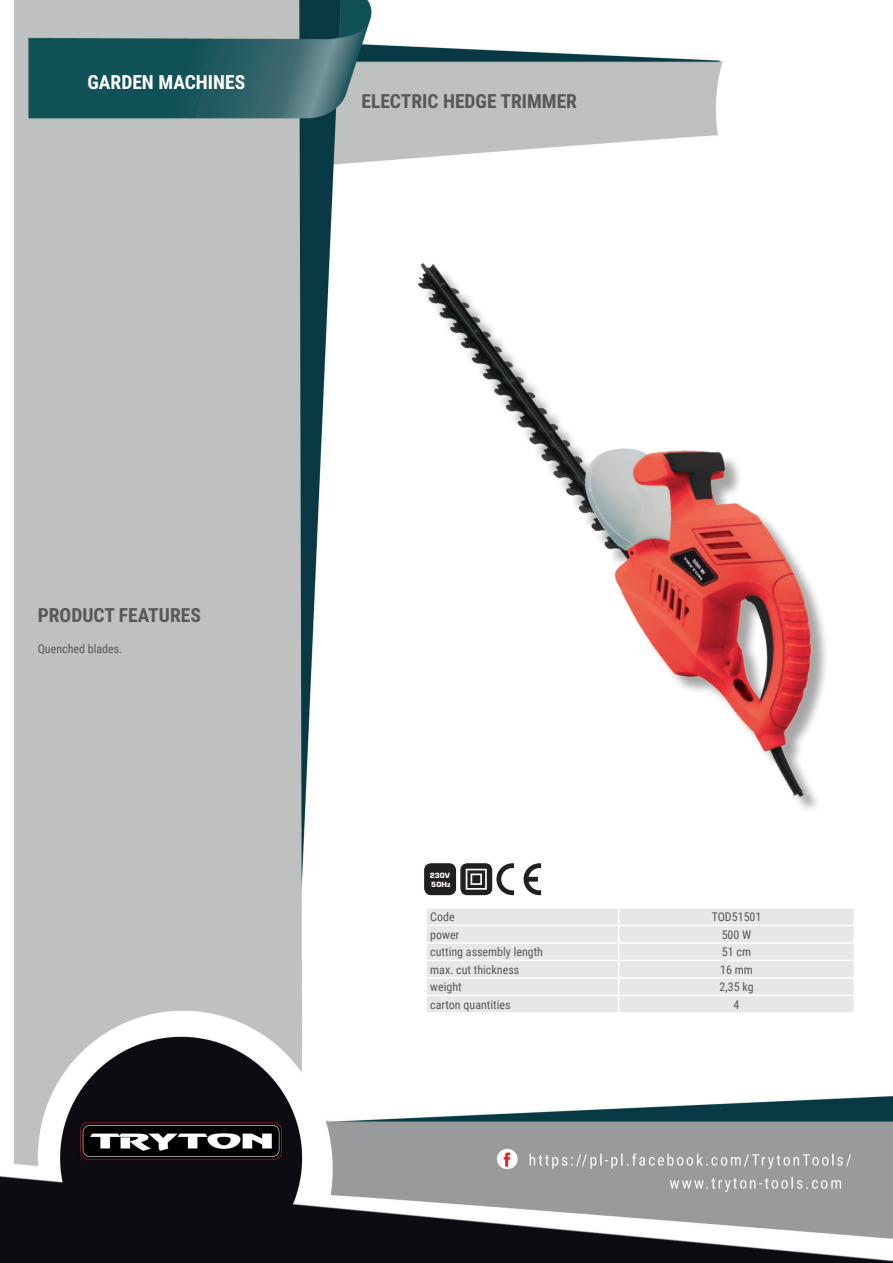
<style>
.page{position:relative;width:893px;height:1263px;background:#fff}
.page>*{position:absolute;margin:0;border:0;box-sizing:border-box;transform-origin:0 0}
.t1{font:700 19.5px "Roboto Condensed";color:#57585a}
.t2{font:700 19.5px "Roboto Condensed";color:#fff}
.t3{font:12px "Roboto Condensed";color:#57585a}
.t4{font:900 7.8px/9px "Eurostile TOT";color:#fff}
</style>
<div class="page">
<img style="left:0;top:0;width:893px;height:1263px">
<div style="left:421px;top:266px;width:408px;height:548px;background:#fff"></div>
<img style="left:310px;top:231px;width:583px;height:569px">
<div style="left:425px;top:909px;width:430px;height:103px;background:#e6e7e9"></div>
<hr style="left:425px;top:907px;width:194px;height:2px;background:#fff">
<hr style="left:619px;top:907px;width:236px;height:2px;background:#fff">
<hr style="left:425px;top:925px;width:194px;height:1px;background:#fff">
<hr style="left:619px;top:925px;width:236px;height:1px;background:#fff">
<hr style="left:425px;top:942px;width:194px;height:2px;background:#fff">
<hr style="left:619px;top:942px;width:236px;height:2px;background:#fff">
<hr style="left:425px;top:960px;width:194px;height:1px;background:#fff">
<hr style="left:619px;top:960px;width:236px;height:1px;background:#fff">
<hr style="left:425px;top:977px;width:194px;height:2px;background:#fff">
<hr style="left:619px;top:977px;width:236px;height:2px;background:#fff">
<hr style="left:425px;top:995px;width:194px;height:1px;background:#fff">
<hr style="left:619px;top:995px;width:236px;height:1px;background:#fff">
<hr style="left:425px;top:1012px;width:194px;height:2px;background:#fff">
<hr style="left:619px;top:1012px;width:236px;height:2px;background:#fff">
<div style="left:425px;top:864px;width:30px;height:30px;background:#231f20;border-radius:6px"></div>
<div style="left:424px;top:863px;width:32px;height:32px;border:1px solid #231f20;border-radius:6px"></div>
<div style="left:461px;top:864px;width:31px;height:30px;background:#231f20;border-radius:6px"></div>
<div style="left:460px;top:863px;width:32px;height:32px;border:1px solid #231f20;border-radius:6px"></div>
<svg style="left:466px;top:869px;width:21px;height:21px"></svg>
<svg style="left:524px;top:863px;width:17px;height:32px"></svg>
<svg style="left:496px;top:863px;width:18px;height:32px"></svg>
<h1 class="t2" style="left:88px;top:69px;width:159px">GARDEN MACHINES</h1>
<h1 class="t1" style="left:361px;top:88px;width:217px">ELECTRIC HEDGE TRIMMER</h1>
<h1 class="t1" style="left:38px;top:601px;width:165px">PRODUCT FEATURES</h1>
<p class="t3" style="left:38px;top:640px;width:86px">Quenched blades.</p>
<p class="t4" style="left:430px;top:871px;width:22px">230V<br>50Hz</p>
<p class="t3" style="left:430px;top:908px;width:26px">Code</p>
<p class="t3" style="left:712px;top:908px;width:51px">TOD51501</p>
<p class="t3" style="left:430px;top:926px;width:31px">power</p>
<p class="t3" style="left:722px;top:926px;width:31px">500 W</p>
<p class="t3" style="left:430px;top:943px;width:114px">cutting assembly length</p>
<p class="t3" style="left:722px;top:943px;width:31px">51 cm</p>
<p class="t3" style="left:430px;top:961px;width:90px">max. cut thickness</p>
<p class="t3" style="left:720px;top:961px;width:34px">16 mm</p>
<p class="t3" style="left:430px;top:978px;width:33px">weight</p>
<p class="t3" style="left:719px;top:978px;width:36px">2,35 kg</p>
<p class="t3" style="left:430px;top:996px;width:82px">carton quantities</p>
<p class="t3" style="left:734px;top:996px;width:7px">4</p>
</div>
